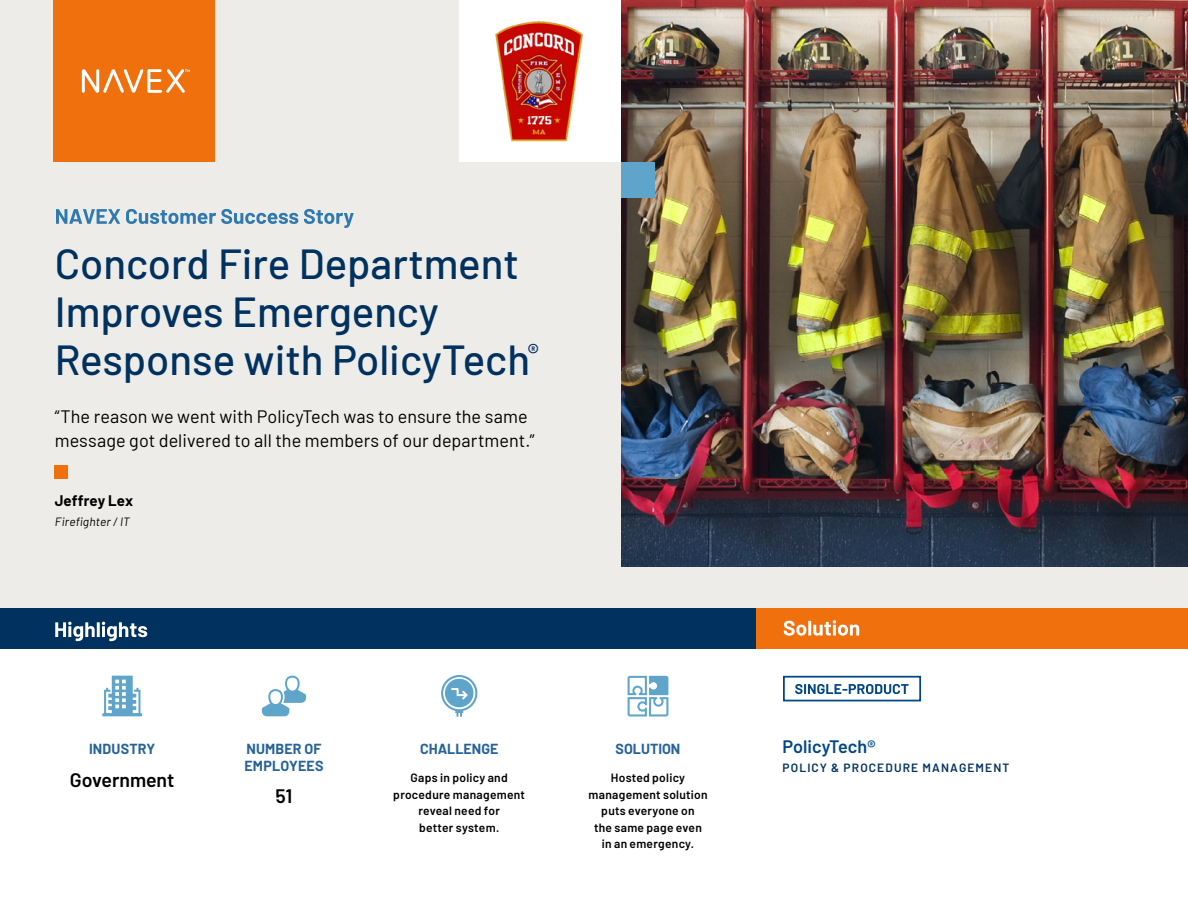
<style>
.page{position:relative;width:1188px;height:918px;background:#fff}
.page>*{position:absolute;margin:0;border:0;box-sizing:border-box;transform-origin:0 0}
.t1{font:500 42px/48px "Barlow";color:#00315f}
.t2{font:600 19.5px "Barlow";color:#000}
.t3{font:18px/24px "Barlow";color:#000}
.t4{font:600 18px "Barlow";color:#004787}
.t5{font:700 15px "Barlow";letter-spacing:.005em;color:#000}
.t6{font:700 14.25px/17.2px "Barlow";letter-spacing:.005em;color:#266399}
.t7{font:600 12px/16.5px "Barlow";letter-spacing:.02em;color:#000;text-align:center}
.t8{font:600 12px "Barlow";letter-spacing:.095em;color:#00315f}
.t9{font:italic 12px "Barlow";letter-spacing:.02em;color:#000}
</style>
<div class="page">
<div style="left:0;top:0;width:1188px;height:649px;background:#eeece9"></div>
<div style="left:53px;top:0;width:162px;height:162px;background:#ef700c"></div>
<svg style="left:82px;top:69px;width:108px;height:24px"></svg>
<div style="left:0;top:608px;width:756px;height:41px;background:#00315f"></div>
<img style="left:621px;top:0;width:567px;height:567px">
<svg style="left:55px;top:622px;width:92px;height:19px"></svg>
<svg style="left:56px;top:209px;width:298px;height:19px"></svg>
<div style="left:55px;top:466px;width:13px;height:13px;background:#ef700c"></div>
<div style="left:756px;top:608px;width:432px;height:41px;background:#ef700c"></div>
<svg style="left:784px;top:620px;width:75px;height:16px"></svg>
<div style="left:459px;top:0;width:162px;height:162px;background:#fff"></div>
<div style="left:621px;top:162px;width:34px;height:35px;background:#5fa4cb"></div>
<svg style="left:262px;top:676px;width:44px;height:40px"></svg>
<svg style="left:102px;top:676px;width:40px;height:40px"></svg>
<svg style="left:628px;top:676px;width:40px;height:40px"></svg>
<svg style="left:441px;top:675px;width:36px;height:42px"></svg>
<img style="left:494px;top:21px;width:89px;height:121px">
<div style="left:783px;top:676px;width:138px;height:25px;border:2px solid #004787"></div>
<svg style="left:795px;top:684px;width:114px;height:10px"></svg>
<h1 class="t1" style="left:55px;top:237px;width:486px">Concord Fire Department<br>Improves Emergency<br>Response with PolicyTech<sup>®</sup></h1>
<h3 class="t3" style="left:55px;top:403px;width:482px">“The reason we went with PolicyTech was to ensure the same message got delivered to all the members of our department.”</h3>
<p class="t5" style="left:55px;top:490px;width:80px">Jeffrey Lex</p>
<p class="t9" style="left:55px;top:513px;width:77px">Firefighter / IT</p>
<p class="t6" style="left:89px;top:739px;width:68px">INDUSTRY</p>
<p class="t6" style="left:420px;top:739px;width:80px">CHALLENGE</p>
<p class="t6" style="left:616px;top:739px;width:66px">SOLUTION</p>
<p class="t7" style="left:588px;top:769px;width:121px">Hosted policy management solution puts everyone on<br>the same page even in an emergency.</p>
<p class="t6" style="left:245px;top:739px;width:80px">NUMBER OF<br>EMPLOYEES</p>
<h2 class="t2" style="left:70px;top:765px;width:106px">Government</h2>
<p class="t7" style="left:393px;top:769px;width:133px">Gaps in policy and procedure management reveal need for<br>better system.</p>
<h2 class="t2" style="left:276px;top:781px;width:18px">51</h2>
<h3 class="t4" style="left:782px;top:733px;width:95px">PolicyTech®</h3>
<p class="t8" style="left:782px;top:759px;width:229px">POLICY &amp; PROCEDURE MANAGEMENT</p>
</div>
